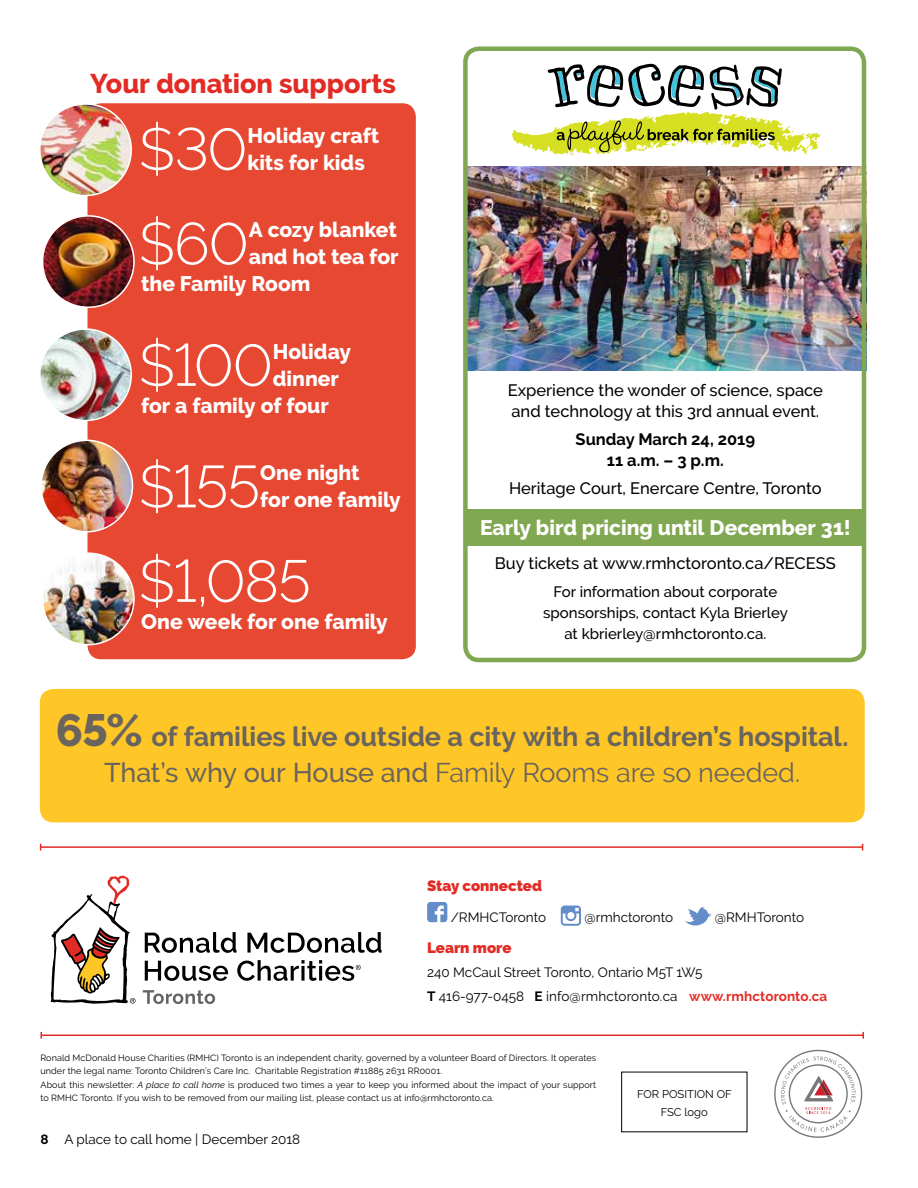
<style>
.page{position:relative;width:918px;height:1188px;background:#fff}
.page>*{position:absolute;margin:0;border:0;box-sizing:border-box;transform-origin:0 0}
.t1{font:300 59.1px "Raleway";letter-spacing:-.02em;color:#fff}
.t2{font:700 27px/36px "Raleway";letter-spacing:-.005em;color:#69645d;text-align:center}
.t3{font:800 27px "Raleway";color:#e32b26}
.t4{font:800 21px/27px "Raleway";color:#fff}
.t5{font:500 16.5px/21px "Raleway";color:#000}
.t6{font:700 16.5px/21px "Raleway";color:#000;text-align:center}
.t7{font:500 15px/21px "Raleway";color:#000;text-align:center}
.t8{font:900 15px "Raleway";color:#e32b26}
.t9{font:13.5px/24px "Raleway";color:#000}
.t10{font:11.25px/17.9px "Raleway";color:#000;text-align:center}
.t11{font:9px/13.5px "Raleway";letter-spacing:.01em;color:#000}
.s1{font-weight:800;font-size:45px}
.s2{font-weight:500}
.s3{font-weight:400}
.s4{font-weight:700}
.s5{font-weight:700;color:#e32b26}
.s6{font-style:italic}
</style>
<div class="page">
<div style="left:465px;top:509px;width:401px;height:37px;background:#80a751"></div>
<img style="left:468px;top:166px;width:393px;height:204px">
<div style="left:88px;top:103px;width:328px;height:556px;background:#e64832;border-radius:14px"></div>
<div style="left:463px;top:46px;width:403px;height:616px;border:4px solid #80a751;border-radius:14px"></div>
<svg style="left:143px;top:990px;width:72px;height:14px"></svg>
<svg style="left:51px;top:875px;width:85px;height:129px"></svg>
<svg style="left:145px;top:932px;width:92px;height:21px"></svg>
<svg style="left:247px;top:932px;width:135px;height:21px"></svg>
<svg style="left:145px;top:961px;width:83px;height:20px"></svg>
<svg style="left:237px;top:960px;width:124px;height:21px"></svg>
<svg style="left:774px;top:1050px;width:88px;height:88px"></svg>
<svg style="left:427px;top:902px;width:20px;height:20px"></svg>
<svg style="left:561px;top:906px;width:20px;height:20px"></svg>
<svg style="left:685px;top:907px;width:26px;height:19px"></svg>
<hr style="left:41px;top:1035px;width:822px;height:1px;background:#e32b26">
<svg style="left:862px;top:1032px;width:2px;height:7px"></svg>
<svg style="left:40px;top:1032px;width:2px;height:7px"></svg>
<div style="left:40px;top:689px;width:825px;height:133px;background:#ffc628;border-radius:14px"></div>
<hr style="left:41px;top:846px;width:822px;height:2px;background:#e32b26">
<img style="left:40px;top:329px;width:91px;height:92px;border-radius:46px">
<div style="left:39px;top:328px;width:93px;height:93px;border:2px solid #fff;border-radius:50%"></div>
<img style="left:43px;top:216px;width:91px;height:91px;border-radius:46px">
<div style="left:42px;top:215px;width:93px;height:93px;border:2px solid #fff;border-radius:50%"></div>
<img style="left:41px;top:440px;width:91px;height:92px;border-radius:46px">
<div style="left:40px;top:440px;width:93px;height:92px;border:2px solid #fff;border-radius:50%"></div>
<img style="left:40px;top:104px;width:91px;height:91px;border-radius:46px">
<div style="left:39px;top:103px;width:93px;height:93px;border:2px solid #fff;border-radius:50%"></div>
<img style="left:43px;top:553px;width:91px;height:91px;border-radius:45px">
<div style="left:42px;top:552px;width:93px;height:93px;border:2px solid #fff;border-radius:50%"></div>
<svg style="left:512px;top:64px;width:308px;height:92px"></svg>
<h2 class="t3" style="left:90px;top:68px;width:307px">Your donation supports</h2>
<h1 class="t1" style="left:139px;top:115px;width:110px">$30</h1>
<h3 class="t4" style="left:247px;top:122px;width:133px">Holiday craft kits for kids</h3>
<h1 class="t1" style="left:139px;top:209px;width:112px">$60</h1>
<h3 class="t4" style="left:249px;top:217px;width:150px">A cozy blanket</h3>
<h3 class="t4" style="left:249px;top:244px;width:151px">and hot tea for</h3>
<h3 class="t4" style="left:141px;top:271px;width:171px">the Family Room</h3>
<h1 class="t1" style="left:139px;top:331px;width:136px">$100</h1>
<h3 class="t4" style="left:273px;top:338px;width:80px">Holiday</h3>
<h3 class="t4" style="left:273px;top:365px;width:68px">dinner</h3>
<h3 class="t4" style="left:141px;top:392px;width:189px">for a family of four</h3>
<h1 class="t1" style="left:139px;top:452px;width:123px">$155</h1>
<h3 class="t4" style="left:260px;top:460px;width:142px">One night<br>for one family</h3>
<h1 class="t1" style="left:139px;top:547px;width:174px">$1,085</h1>
<h3 class="t4" style="left:141px;top:608px;width:248px">One week for one family</h3>
<h3 class="t5" style="left:508px;top:380px;width:317px">Experience the wonder of science, space and technology at this 3rd annual event.</h3>
<h3 class="t6" style="left:576px;top:429px;width:181px">Sunday March 24, 2019<br>11 a.m. – 3 p.m.</h3>
<h3 class="t5" style="left:509px;top:477px;width:314px">Heritage Court, Enercare Centre, Toronto</h3>
<h3 class="t4" style="left:480px;top:514px;width:372px">Early bird pricing until December 31!</h3>
<h3 class="t5" style="left:495px;top:553px;width:343px">Buy tickets at www.rmhctoronto.ca/RECESS</h3>
<h3 class="t7" style="left:543px;top:581px;width:246px">For information about corporate sponsorships, contact Kyla Brierley at kbrierley@rmhctoronto.ca.</h3>
<h2 class="t2" style="left:56px;top:719px;width:794px"><span class="s1">65%</span> of families live outside a city with a children’s hospital.<br><span class="s2">That’s why our House and</span> <span class="s3">Family Rooms are so needed.</span></h2>
<h3 class="t8" style="left:427px;top:877px;width:116px">Stay connected</h3>
<h3 class="t9" style="left:451px;top:905px;width:97px">/RMHCToronto</h3>
<h3 class="t9" style="left:584px;top:905px;width:90px">@rmhctoronto</h3>
<h3 class="t9" style="left:715px;top:905px;width:91px">@RMHToronto</h3>
<h3 class="t8" style="left:427px;top:939px;width:86px">Learn more</h3>
<h3 class="t9" style="left:427px;top:960px;width:402px">240 McCaul Street Toronto, Ontario M5T 1W5<br><span class="s4">T</span> 416-977-0458 <span class="s4">E</span> info@rmhctoronto.ca <span class="s5">www.rmhctoronto.ca</span></h3>
<p class="t11" style="left:40px;top:1051px;width:557px">Ronald McDonald House Charities (RMHC) Toronto is an independent charity, governed by a volunteer Board of Directors. It operates under the legal name: Toronto Children’s Care Inc. Charitable Registration #11885 2631 RR0001.<br>About this newsletter: <span class="s6">A place to call home</span> is produced two times a year to keep you informed about the impact of your support to RMHC Toronto. If you wish to be removed from our mailing list, please contact us at info@rmhctoronto.ca.</p>
<h3 class="t9" style="left:40px;top:1127px;width:261px"><span class="s4">8</span> A place to call home | December 2018</h3>
<p class="t10" style="left:637px;top:1085px;width:96px">FOR POSITION OF<br>FSC logo</p>
</div>
